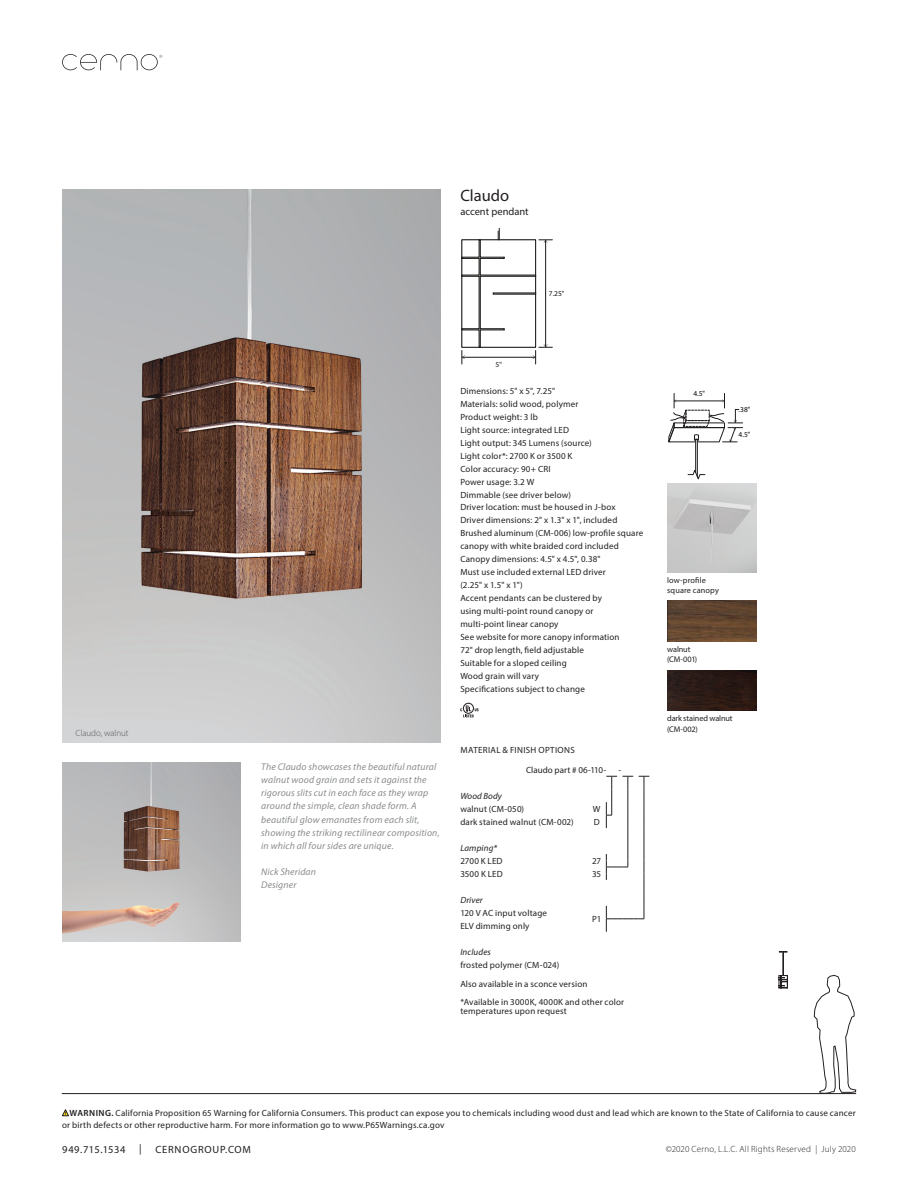
<style>
.page{position:relative;width:918px;height:1188px;background:#fff}
.page>*{position:absolute;margin:0;border:0;box-sizing:border-box;transform-origin:0 0}
.t1{font:16.5px "Myriad Pro";color:#231f20}
.t2{font:10.5px "Myriad Pro";letter-spacing:.075em;color:#231f20}
.t3{font:10.5px "Myriad Pro";letter-spacing:.045em;color:#231f20}
.t4{font:10.5px "Myriad Pro";color:#231f20}
.t5{font:italic 9.75px/13px "Myriad Pro";letter-spacing:.02em;color:#8a8c8f}
.t6{font:9px/12.9px "Myriad Pro";letter-spacing:.02em;color:#231f20}
.t7{font:300 9px "Myriad Pro";letter-spacing:.025em;color:#231f20}
.t8{font:italic 9px "Myriad Pro";letter-spacing:.015em;color:#231f20}
.t9{font:9px "Myriad Pro";letter-spacing:.04em;color:#231f20}
.t10{font:300 9px "Myriad Pro";letter-spacing:-.005em;color:#57585a}
.t11{font:8.25px/10.5px "Myriad Pro";letter-spacing:-.005em;color:#231f20}
.t12{font:8.25px/9.8px "Myriad Pro";letter-spacing:.015em;color:#231f20}
.t13{font:7.5px "Myriad Pro";color:#040503}
.t14{font:7.5px "Myriad Pro";color:#1a1917}
.s1{font-weight:600}
</style>
<div class="page">
<svg style="left:62px;top:54px;width:100px;height:16px"></svg>
<svg style="left:62px;top:1109px;width:7px;height:8px"></svg>
<hr style="left:62px;top:1093px;width:794px;height:1px;background:#211d1f">
<img style="left:62px;top:763px;width:179px;height:179px">
<img style="left:62px;top:189px;width:378px;height:553px">
<svg style="left:460px;top:705px;width:19px;height:12px"></svg>
<svg style="left:606px;top:776px;width:43px;height:156px"></svg>
<svg style="left:814px;top:975px;width:42px;height:119px"></svg>
<svg style="left:779px;top:951px;width:9px;height:37px"></svg>
<svg style="left:461px;top:228px;width:91px;height:136px"></svg>
<img style="left:667px;top:601px;width:89px;height:40px">
<img style="left:667px;top:670px;width:89px;height:41px">
<img style="left:667px;top:483px;width:89px;height:90px">
<svg style="left:668px;top:393px;width:75px;height:86px"></svg>
<p class="t10" style="left:76px;top:727px;width:55px">Claudo, walnut</p>
<h1 class="t1" style="left:460px;top:186px;width:50px">Claudo</h1>
<p class="t4" style="left:460px;top:205px;width:70px">accent pendant</p>
<p class="t14" style="left:549px;top:289px;width:17px">7.25"</p>
<p class="t14" style="left:496px;top:359px;width:8px">5"</p>
<p class="t6" style="left:460px;top:384px;width:184px">Dimensions: 5" x 5", 7.25"<br>Materials: solid wood, polymer<br>Product weight: 3 lb<br>Light source: integrated LED<br>Light output: 345 Lumens (source)<br>Light color*: 2700 K or 3500 K<br>Color accuracy: 90+ CRI<br>Power usage: 3.2 W<br>Dimmable (see driver below)<br>Driver location: must be housed in J-box<br>Driver dimensions: 2" x 1.3" x 1", included<br>Brushed aluminum (CM-006) low-profile square canopy with white braided cord included<br>Canopy dimensions: 4.5" x 4.5", 0.38"<br>Must use included external LED driver<br>(2.25" x 1.5" x 1")<br>Accent pendants can be clustered by<br>using multi-point round canopy or<br>multi-point linear canopy<br>See website for more canopy information<br>72" drop length, field adjustable<br>Suitable for a sloped ceiling<br>Wood grain will vary<br>Specifications subject to change</p>
<p class="t5" style="left:261px;top:760px;width:180px">The Claudo showcases the beautiful natural walnut wood grain and sets it against the rigorous slits cut in each face as they wrap around the simple, clean shade form. A beautiful glow emanates from each slit, showing the striking rectilinear composition, in which all four sides are unique.</p>
<p class="t5" style="left:261px;top:865px;width:56px">Nick Sheridan<br>Designer</p>
<p class="t9" style="left:460px;top:745px;width:116px">MATERIAL &amp; FINISH OPTIONS</p>
<p class="t6" style="left:526px;top:764px;width:82px">Claudo part # 06-110-</p>
<p class="t6" style="left:618px;top:764px;width:4px">-</p>
<p class="t8" style="left:460px;top:790px;width:43px">Wood Body</p>
<p class="t6" style="left:460px;top:802px;width:65px">walnut (CM-050)</p>
<p class="t6" style="left:593px;top:802px;width:9px">W</p>
<p class="t6" style="left:460px;top:815px;width:115px">dark stained walnut (CM-002)</p>
<p class="t6" style="left:594px;top:815px;width:7px">D</p>
<p class="t8" style="left:460px;top:842px;width:38px">Lamping*</p>
<p class="t6" style="left:460px;top:854px;width:44px">2700 K LED</p>
<p class="t6" style="left:592px;top:854px;width:10px">27</p>
<p class="t6" style="left:460px;top:867px;width:44px">3500 K LED</p>
<p class="t6" style="left:592px;top:867px;width:10px">35</p>
<p class="t8" style="left:460px;top:894px;width:24px">Driver</p>
<p class="t6" style="left:460px;top:906px;width:88px">120 V AC input voltage<br>ELV dimming only</p>
<p class="t6" style="left:592px;top:913px;width:11px">P1</p>
<p class="t8" style="left:460px;top:946px;width:32px">Includes</p>
<p class="t6" style="left:460px;top:955px;width:129px;line-height:19.2px">frosted polymer (CM-024)<br>Also available in a sconce version</p>
<p class="t6" style="left:460px;top:997px;width:165px;line-height:9px">*Available in 3000K, 4000K and other color temperatures upon request</p>
<p class="t13" style="left:693px;top:389px;width:13px">4.5"</p>
<p class="t13" style="left:739px;top:405px;width:13px">.38"</p>
<p class="t13" style="left:739px;top:430px;width:13px">4.5"</p>
<p class="t12" style="left:667px;top:575px;width:53px">low-profile square canopy</p>
<p class="t11" style="left:667px;top:644px;width:32px">walnut (CM-001)</p>
<p class="t11" style="left:667px;top:713px;width:67px">dark stained walnut (CM-002)</p>
<p class="t6" style="left:62px;top:1107px;width:795px;line-height:12px;text-indent:8px"><span class="s1">WARNING.</span> California Proposition 65 Warning for California Consumers. This product can expose you to chemicals including wood dust and lead which are known to the State of California to cause cancer or birth defects or other reproductive harm. For more information go to www.P65Warnings.ca.gov</p>
<p class="t3" style="left:62px;top:1143px;width:65px">949.715.1534</p>
<p class="t3" style="left:139px;top:1142px;width:4px">|</p>
<p class="t2" style="left:156px;top:1143px;width:97px">CERNOGROUP.COM</p>
<p class="t7" style="left:666px;top:1144px;width:192px">©2020 Cerno, L.L.C. All Rights Reserved | July 2020</p>
</div>
